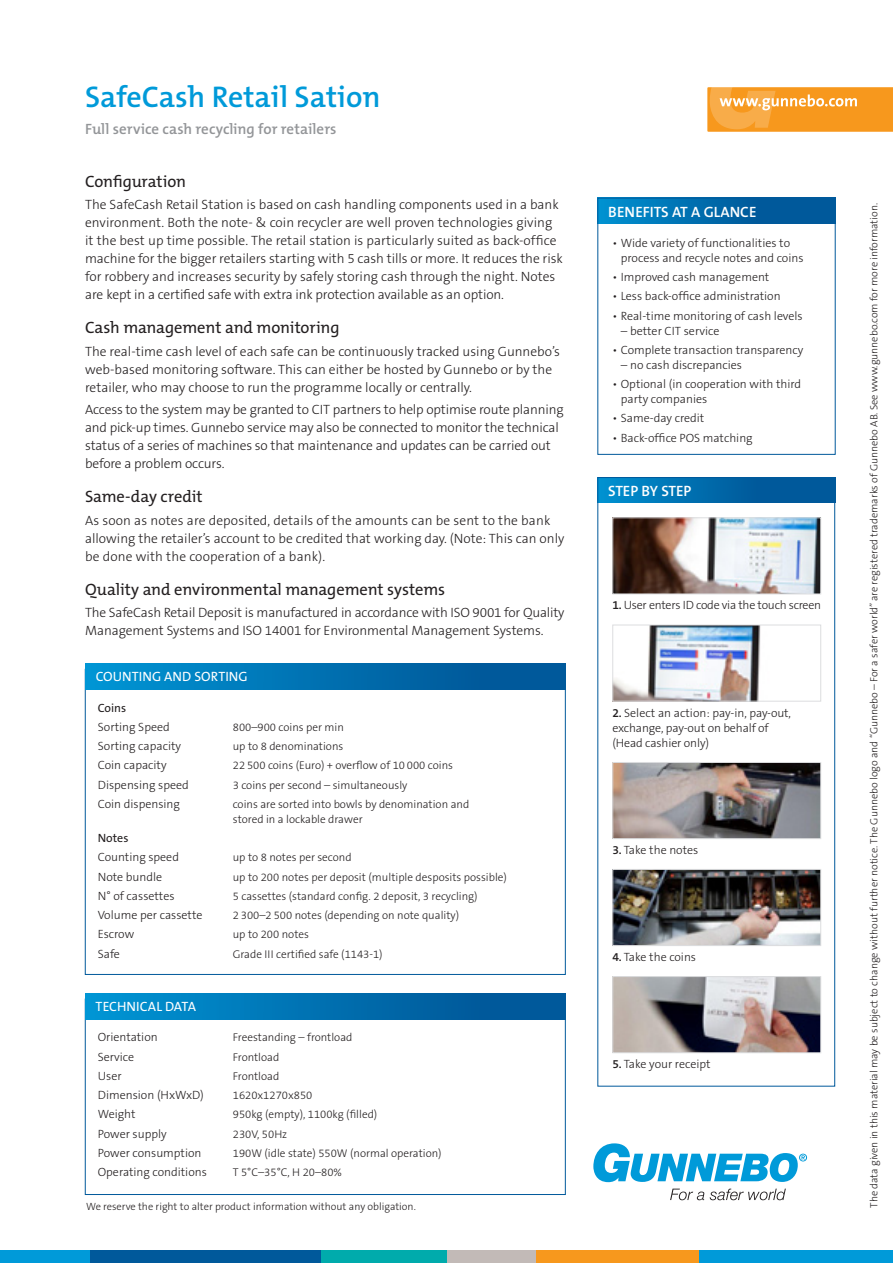
<style>
.page{position:relative;width:893px;height:1263px;background:#fff}
.page>*{position:absolute;margin:0;border:0;box-sizing:border-box;transform-origin:0 0}
.t1{font:600 30px "The Mix B6";color:#009ad9}
.t2{font:16.5px "The Mix B5 Plain";letter-spacing:-.005em;color:#231f20}
.t3{font:600 15px "The Mix B6";color:#939598}
.t4{font:600 15px "The Mix B6";color:#fff}
.t5{font:300 13.5px/18px "The Sans B3";color:#231f20}
.t6{font:13.5px "The Sans B5 Plain";letter-spacing:.005em;color:#fff}
.t7{font:300 12px/15px "The Sans B3";color:#231f20}
.t8{font:300 12px "The Sans B3";letter-spacing:-.02em;color:#231f20}
.t9{font:12px "The Sans B5 Plain";color:#231f20}
.t10{font:300 11.25px/15px "The Sans B3";color:#231f20}
.t11{font:300 10.5px "The Sans B3";color:#231f20}
.s1{font-family:"The Sans B6";font-weight:600}
</style>
<div class="page">
<svg style="left:670px;top:1188px;width:34px;height:12px"></svg>
<svg style="left:710px;top:1188px;width:76px;height:12px"></svg>
<svg style="left:593px;top:1143px;width:214px;height:39px"></svg>
<div style="left:0;top:1250px;width:90px;height:13px;background:#009ad9"></div>
<div style="left:90px;top:1250px;width:232px;height:13px;background:#00599b"></div>
<div style="left:321px;top:1250px;width:127px;height:13px;background:#00abac"></div>
<div style="left:447px;top:1250px;width:91px;height:13px;background:#c2bab7"></div>
<div style="left:537px;top:1250px;width:164px;height:13px;background:#f7981d"></div>
<div style="left:700px;top:1250px;width:193px;height:13px;background:#009ad9"></div>
<img style="left:612px;top:517px;width:209px;height:77px">
<img style="left:612px;top:625px;width:209px;height:76px">
<img style="left:612px;top:762px;width:209px;height:77px">
<img style="left:612px;top:869px;width:209px;height:77px">
<svg style="left:612px;top:976px;width:209px;height:77px;background:#999193"></svg>
<svg style="left:707px;top:87px;width:186px;height:45px;background:#f7a439"></svg>
<div style="left:598px;top:198px;width:238px;height:25px;background:linear-gradient(to right,#008bcb,#004c8f)"></div>
<div style="left:598px;top:477px;width:237px;height:26px;background:linear-gradient(to right,#008bcb,#004c8f)"></div>
<div style="left:598px;top:198px;width:237px;height:257px;border:1px solid #00599b"></div>
<div style="left:598px;top:477px;width:237px;height:609px;border:1px solid #00599b"></div>
<div style="left:85px;top:663px;width:481px;height:27px;background:linear-gradient(to right,#0093d2,#005092)"></div>
<div style="left:85px;top:993px;width:481px;height:26px;background:linear-gradient(to right,#0093d2,#005092)"></div>
<h1 class="t1" style="left:85px;top:82px;width:297px">SafeCash Retail Sation</h1>
<p class="t3" style="left:85px;top:122px;width:253px">Full service cash recycling for retailers</p>
<p class="t2" style="left:85px;top:172px;width:103px">Configuration</p>
<p class="t5" style="left:85px;top:196px;width:479px">The SafeCash Retail Station is based on cash handling components used in a bank environment. Both the note- &amp; coin recycler are well proven technologies giving it the best up time possible. The retail station is particularly suited as back-office machine for the bigger retailers starting with 5 cash tills or more. It reduces the risk for robbery and increases security by safely storing cash through the night. Notes are kept in a certified safe with extra ink protection available as an option.</p>
<p class="t2" style="left:85px;top:319px;width:256px">Cash management and monitoring</p>
<p class="t5" style="left:85px;top:343px;width:477px">The real-time cash level of each safe can be continuously tracked using Gunnebo’s web-based monitoring software. This can either be hosted by Gunnebo or by the retailer, who may choose to run the programme locally or centrally.</p>
<p class="t5" style="left:85px;top:401px;width:480px">Access to the system may be granted to CIT partners to help optimise route planning and pick-up times. Gunnebo service may also be connected to monitor the technical status of a series of machines so that maintenance and updates can be carried out before a problem occurs.</p>
<p class="t2" style="left:85px;top:488px;width:119px">Same-day credit</p>
<p class="t5" style="left:85px;top:512px;width:481px">As soon as notes are deposited, details of the amounts can be sent to the bank allowing the retailer’s account to be credited that working day. (Note: This can only be done with the cooperation of a bank).</p>
<p class="t2" style="left:85px;top:581px;width:361px">Quality and environmental management systems</p>
<p class="t5" style="left:85px;top:604px;width:481px">The SafeCash Retail Deposit is manufactured in accordance with ISO 9001 for Quality<br>Management Systems and ISO 14001 for Environmental Management Systems.</p>
<p class="t6" style="left:96px;top:669px;width:154px">COUNTING AN D SORTING</p>
<p class="t9" style="left:98px;top:701px;width:30px">COINS</p>
<p class="t7" style="left:98px;top:720px;width:73px">Sorting Speed</p>
<p class="t10" style="left:233px;top:720px;width:113px">800–900 coins per min</p>
<p class="t7" style="left:98px;top:739px;width:85px">Sorting capacity</p>
<p class="t10" style="left:233px;top:739px;width:112px">up to 8 denominations</p>
<p class="t7" style="left:98px;top:758px;width:70px">Coin capacity</p>
<p class="t10" style="left:233px;top:758px;width:222px">22 500 coins (Euro) + overflow of 10 000 coins</p>
<p class="t7" style="left:98px;top:778px;width:92px">Dispensing speed</p>
<p class="t10" style="left:233px;top:778px;width:176px">3 coins per second – simultaneously</p>
<p class="t7" style="left:98px;top:797px;width:84px">Coin dispensing</p>
<p class="t10" style="left:233px;top:797px;width:238px">coins are sorted into bowls by denomination and stored in a lockable drawer</p>
<p class="t9" style="left:98px;top:832px;width:32px">NOTES</p>
<p class="t7" style="left:98px;top:850px;width:83px">Counting speed</p>
<p class="t10" style="left:233px;top:850px;width:120px">up to 8 notes per second</p>
<p class="t7" style="left:98px;top:870px;width:66px">Note bundle</p>
<p class="t10" style="left:233px;top:870px;width:276px">up to 200 notes per deposit (multiple desposits possible)</p>
<p class="t7" style="left:98px;top:889px;width:78px">N° of cassettes</p>
<p class="t10" style="left:233px;top:889px;width:246px">5 cassettes (standard config. 2 deposit, 3 recycling)</p>
<p class="t7" style="left:98px;top:908px;width:106px">Volume per cassette</p>
<p class="t10" style="left:233px;top:908px;width:228px">2 300–2 500 notes (depending on note quality)</p>
<p class="t7" style="left:98px;top:927px;width:38px">Escrow</p>
<p class="t10" style="left:233px;top:927px;width:78px">up to 200 notes</p>
<p class="t7" style="left:98px;top:947px;width:24px">Safe</p>
<p class="t10" style="left:233px;top:947px;width:151px">Grade III certified safe (1143-1)</p>
<p class="t6" style="left:96px;top:999px;width:102px">TECHN ICAL DATA</p>
<p class="t7" style="left:98px;top:1030px;width:62px">Orientation</p>
<p class="t10" style="left:233px;top:1030px;width:121px">Freestanding – frontload</p>
<p class="t7" style="left:98px;top:1049px;width:38px">Service</p>
<p class="t10" style="left:233px;top:1050px;width:48px">Frontload</p>
<p class="t7" style="left:98px;top:1069px;width:25px">User</p>
<p class="t10" style="left:233px;top:1069px;width:48px">Frontload</p>
<p class="t7" style="left:98px;top:1088px;width:108px">Dimension (HxWxD)</p>
<p class="t10" style="left:233px;top:1088px;width:81px">1620x1270x850</p>
<p class="t7" style="left:98px;top:1107px;width:39px">Weight</p>
<p class="t10" style="left:233px;top:1107px;width:146px">950kg (empty), 1100kg (filled)</p>
<p class="t7" style="left:98px;top:1126px;width:70px">Power supply</p>
<p class="t10" style="left:233px;top:1127px;width:56px">230V, 50Hz</p>
<p class="t7" style="left:98px;top:1146px;width:105px">Power consumption</p>
<p class="t10" style="left:233px;top:1146px;width:210px">190W (idle state) 550W (normal operation)</p>
<p class="t7" style="left:98px;top:1165px;width:111px">Operating conditions</p>
<p class="t10" style="left:233px;top:1165px;width:111px">T 5°C–35°C, H 20–80%</p>
<p class="t11" style="left:86px;top:1201px;width:331px">We reserve the right to alter product information without any obligation.</p>
<p class="t4" style="left:608px;top:204px;width:150px">Benefits at a glance</p>
<p class="t7" style="left:621px;top:236px;width:184px;text-indent:-9px">• Wide variety of functionalities to process and recycle notes and coins</p>
<p class="t7" style="left:612px;top:270px;width:158px">• Improved cash management</p>
<p class="t7" style="left:612px;top:289px;width:170px">• Less back-office administration</p>
<p class="t7" style="left:612px;top:308px;width:192px">• Real-time monitoring of cash levels</p>
<p class="t7" style="left:621px;top:323px;width:100px">– better CIT service</p>
<p class="t7" style="left:612px;top:343px;width:192px">• Complete transaction transparency</p>
<p class="t7" style="left:621px;top:358px;width:123px">– no cash discrepancies</p>
<p class="t7" style="left:621px;top:377px;width:182px;text-indent:-9px">• Optional (in cooperation with third party companies</p>
<p class="t7" style="left:612px;top:411px;width:93px">• Same-day credit</p>
<p class="t7" style="left:612px;top:430px;width:142px">• Back-office POS matching</p>
<p class="t4" style="left:608px;top:483px;width:85px">Step by Step</p>
<p class="t8" style="left:612px;top:599px;width:210px"><span class="s1">1.</span> User enters ID code via the touch screen</p>
<p class="t7" style="left:612px;top:706px;width:180px"><span class="s1">2.</span> Select an action: pay-in, pay-out, exchange, pay-out on behalf of (Head cashier only)</p>
<p class="t7" style="left:612px;top:843px;width:88px"><span class="s1">3.</span> Take the notes</p>
<p class="t7" style="left:612px;top:950px;width:85px"><span class="s1">4.</span> Take the coins</p>
<p class="t7" style="left:612px;top:1057px;width:100px"><span class="s1">5.</span> Take your receipt</p>
<p class="t11" style="left:868px;top:1208px;width:1006px;rotate:-90deg">The data given in this material may be subject to change without further notice. The Gunnebo logo and “Gunnebo – For a safer world” are registered trademarks of Gunnebo AB. See www.gunnebo.com for more information.</p>
</div>
